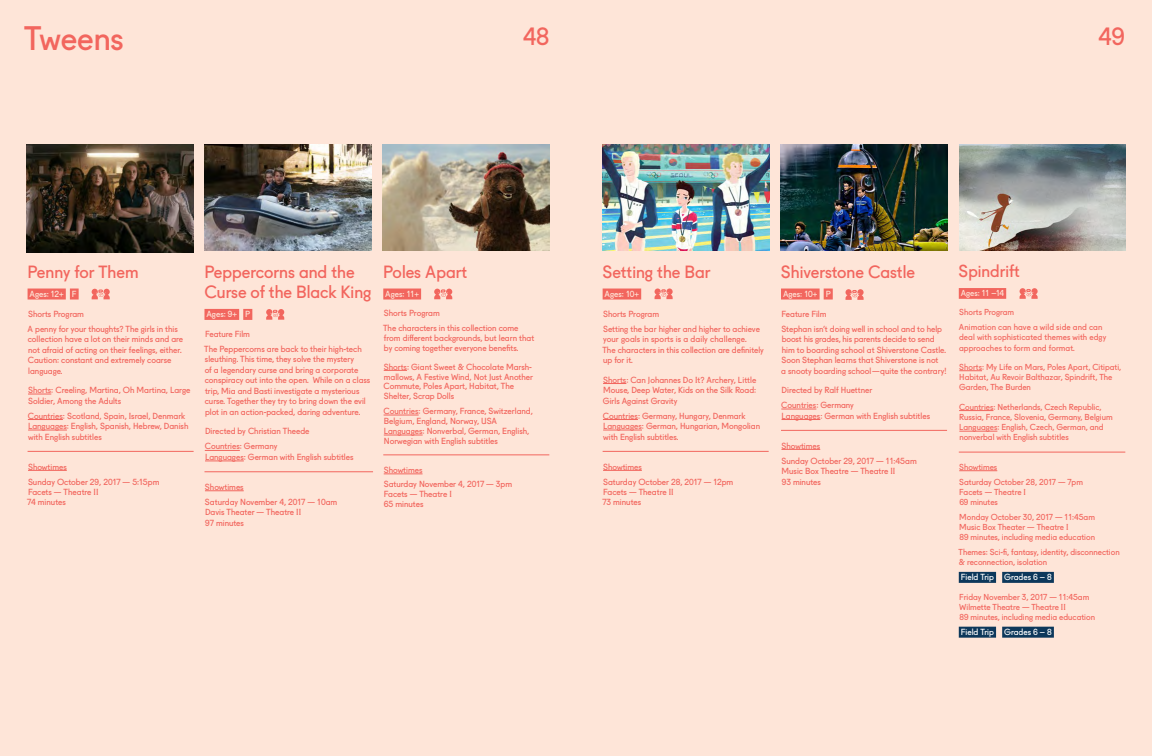
<style>
.page{position:relative;width:1152px;height:756px;background:#fee5d8}
.page>*{position:absolute;margin:0;border:0;box-sizing:border-box;transform-origin:0 0}
.t1{font:32.6px "Fugue";color:#f2665e}
.t2{font:24px "Fugue";color:#f2665e}
.t3{font:17px/20.4px "Fugue";color:#f2665e}
.t4{font:16.7px "Fugue";color:#f2665e}
.t5{font:8.5px/10.5px "Fugue";color:#f2665e}
.t6{font:8.5px "Fugue";color:#fee5d8}
.t7{font:8.5px "Fugue";color:#fff}
.t8{font:8.3px/10.3px "Fugue";color:#f2665e}
.t9{font:8.3px "Fugue";color:#fee5d8}
</style>
<div class="page">
<img style="left:204px;top:144px;width:167px;height:107px">
<img style="left:383px;top:144px;width:166px;height:107px">
<img style="left:27px;top:144px;width:167px;height:108px">
<div style="left:28px;top:289px;width:38px;height:11px;background:#f2665e"></div>
<div style="left:70px;top:289px;width:9px;height:11px;background:#f2665e"></div>
<svg style="left:28px;top:394px;width:23px;height:1px"></svg>
<hr style="left:28px;top:419px;width:35px;height:1px;background:#f2665e">
<hr style="left:28px;top:430px;width:39px;height:1px;background:#f2665e">
<hr style="left:28px;top:451px;width:166px;height:1px;background:#f2665e">
<hr style="left:28px;top:470px;width:39px;height:1px;background:#f2665e">
<div style="left:204px;top:309px;width:35px;height:11px;background:#f2665e"></div>
<div style="left:243px;top:309px;width:9px;height:11px;background:#f2665e"></div>
<hr style="left:205px;top:450px;width:35px;height:1px;background:#f2665e">
<hr style="left:205px;top:461px;width:39px;height:1px;background:#f2665e">
<hr style="left:204px;top:472px;width:169px;height:1px;background:#f2665e">
<hr style="left:205px;top:491px;width:39px;height:1px;background:#f2665e">
<svg style="left:266px;top:309px;width:18px;height:11px"></svg>
<div style="left:383px;top:289px;width:38px;height:11px;background:#f2665e"></div>
<svg style="left:384px;top:370px;width:23px;height:1px"></svg>
<hr style="left:384px;top:415px;width:35px;height:1px;background:#f2665e">
<hr style="left:384px;top:435px;width:39px;height:1px;background:#f2665e">
<hr style="left:383px;top:455px;width:166px;height:1px;background:#f2665e">
<hr style="left:384px;top:474px;width:39px;height:1px;background:#f2665e">
<svg style="left:434px;top:289px;width:18px;height:10px"></svg>
<img style="left:603px;top:144px;width:166px;height:107px">
<img style="left:781px;top:144px;width:166px;height:107px">
<div style="left:603px;top:289px;width:38px;height:11px;background:#f2665e"></div>
<svg style="left:603px;top:383px;width:23px;height:1px"></svg>
<hr style="left:603px;top:419px;width:35px;height:1px;background:#f2665e">
<hr style="left:603px;top:430px;width:39px;height:1px;background:#f2665e">
<hr style="left:603px;top:451px;width:166px;height:1px;background:#f2665e">
<hr style="left:603px;top:470px;width:39px;height:1px;background:#f2665e">
<svg style="left:655px;top:288px;width:18px;height:11px"></svg>
<div style="left:781px;top:289px;width:39px;height:11px;background:#f2665e"></div>
<div style="left:824px;top:289px;width:9px;height:11px;background:#f2665e"></div>
<hr style="left:781px;top:409px;width:35px;height:1px;background:#f2665e">
<hr style="left:782px;top:419px;width:38px;height:1px;background:#f2665e">
<hr style="left:781px;top:430px;width:166px;height:1px;background:#f2665e">
<hr style="left:781px;top:449px;width:39px;height:1px;background:#f2665e">
<svg style="left:846px;top:289px;width:18px;height:11px"></svg>
<svg style="left:92px;top:289px;width:18px;height:10px"></svg>
<img style="left:959px;top:144px;width:166px;height:107px">
<div style="left:959px;top:288px;width:47px;height:11px;background:#f2665e"></div>
<svg style="left:959px;top:371px;width:23px;height:1px"></svg>
<hr style="left:959px;top:410px;width:34px;height:1px;background:#f2665e">
<hr style="left:959px;top:431px;width:38px;height:1px;background:#f2665e">
<hr style="left:959px;top:452px;width:166px;height:1px;background:#f2665e">
<hr style="left:959px;top:471px;width:38px;height:1px;background:#f2665e">
<div style="left:959px;top:572px;width:37px;height:11px;background:#0d385b"></div>
<div style="left:1002px;top:572px;width:52px;height:11px;background:#0d385b"></div>
<div style="left:959px;top:627px;width:37px;height:11px;background:#0d385b"></div>
<div style="left:1002px;top:627px;width:52px;height:11px;background:#0d385b"></div>
<svg style="left:1020px;top:288px;width:18px;height:11px"></svg>
<h1 class="t1" style="left:24px;top:13px;width:101px">Tweens</h1>
<h2 class="t2" style="left:523px;top:18px;width:28px">48</h2>
<h2 class="t2" style="left:1099px;top:18px;width:28px">49</h2>
<h3 class="t3" style="left:28px;top:260px;width:112px">Penny for Them</h3>
<p class="t6" style="left:30px;top:287px;width:49px">Ages: 12+ F</p>
<p class="t5" style="left:28px;top:305px;width:152px;line-height:15px">Shorts Program<br>A penny for your thoughts? The girls in this</p>
<p class="t5" style="left:28px;top:333px;width:157px">collection have a lot on their minds and are not afraid of acting on their feelings, either.<br>Caution: constant and extremely coarse language.</p>
<p class="t5" style="left:28px;top:384px;width:164px">Shorts: Creeling, Martina, Oh Martina, Large<br>Soldier, Among the Adults</p>
<p class="t5" style="left:28px;top:409px;width:162px">Countries: Scotland, Spain, Israel, Denmark<br>Languages: English, Spanish, Hebrew, Danish with English subtitles</p>
<p class="t5" style="left:28px;top:458px;width:133px;line-height:15px">Showtimes<br>Sunday October 29, 2017 — 5:15pm</p>
<p class="t5" style="left:27px;top:486px;width:73px">Facets — Theatre II<br>74 minutes</p>
<h3 class="t3" style="left:204px;top:260px;width:169px">Peppercorns and the<br>Curse of the Black King</h3>
<p class="t6" style="left:207px;top:308px;width:45px">Ages: 9+ P</p>
<p class="t5" style="left:204px;top:326px;width:159px;line-height:15px">Feature Film<br>The Peppercorns are back to their high-tech</p>
<p class="t5" style="left:205px;top:353px;width:167px">sleuthing. This time, they solve the mystery<br>of a legendary curse and bring a corporate conspiracy out into the open. While on a class trip, Mia and Basti investigate a mysterious curse. Together they try to bring down the evil plot in an action-packed, daring adventure.</p>
<p class="t5" style="left:205px;top:423px;width:106px;line-height:15px">Directed by Christian Theede<br>Countries: Germany</p>
<p class="t5" style="left:205px;top:451px;width:150px">Languages: German with English subtitles</p>
<p class="t5" style="left:205px;top:479px;width:134px;line-height:15px">Showtimes<br>Saturday November 4, 2017 — 10am</p>
<p class="t5" style="left:205px;top:506px;width:98px">Davis Theater — Theatre II<br>97 minutes</p>
<h3 class="t3" style="left:383px;top:260px;width:85px">Poles Apart</h3>
<p class="t6" style="left:385px;top:287px;width:35px">Ages: 11+</p>
<p class="t5" style="left:383px;top:305px;width:137px;line-height:14.5px">Shorts Program<br>The characters in this collection come</p>
<p class="t5" style="left:384px;top:332px;width:152px;line-height:10px">from different backgrounds, but learn that by coming together everyone benefits.</p>
<p class="t5" style="left:384px;top:361px;width:151px;line-height:10px">Shorts: Giant Sweet &amp; Chocolate Marsh&shy;mallows, A Festive Wind, Not Just Another Commute, Poles Apart, Habitat, The Shelter, Scrap Dolls</p>
<p class="t5" style="left:384px;top:405px;width:151px;line-height:10px">Countries: Germany, France, Switzerland, Belgium, England, Norway, USA Languages: Nonverbal, German, English, Norwegian with English subtitles</p>
<p class="t5" style="left:384px;top:462px;width:130px;line-height:14.5px">Showtimes<br>Saturday November 4, 2017 — 3pm</p>
<p class="t5" style="left:384px;top:489px;width:70px;line-height:10px">Facets — Theatre I<br>65 minutes</p>
<h3 class="t3" style="left:602px;top:260px;width:110px">Setting the Bar</h3>
<p class="t6" style="left:605px;top:287px;width:36px">Ages: 10+</p>
<p class="t5" style="left:603px;top:305px;width:158px;line-height:15px">Shorts Program<br>Setting the bar higher and higher to achieve</p>
<p class="t5" style="left:602px;top:333px;width:163px">your goals in sports is a daily challenge.<br>The characters in this collection are definitely up for it.</p>
<p class="t5" style="left:603px;top:373px;width:155px;text-align:justify">Shorts: Can Johannes Do It? Archery, Little Mouse, Deep Water, Kids on the Silk Road:<br>Girls Against Gravity</p>
<p class="t5" style="left:603px;top:409px;width:159px">Countries: Germany, Hungary, Denmark<br>Languages: German, Hungarian, Mongolian with English subtitles.</p>
<p class="t5" style="left:603px;top:458px;width:132px;line-height:15px">Showtimes<br>Saturday October 28, 2017 — 12pm</p>
<p class="t5" style="left:602px;top:486px;width:73px">Facets — Theatre II<br>73 minutes</p>
<h3 class="t3" style="left:781px;top:260px;width:136px">Shiverstone Castle</h3>
<p class="t6" style="left:783px;top:287px;width:49px">Ages: 10+ P</p>
<p class="t5" style="left:781px;top:305px;width:162px;line-height:15px">Feature Film<br>Stephan isn’t doing well in school and to help</p>
<p class="t5" style="left:781px;top:333px;width:167px">boost his grades, his parents decide to send him to boarding school at Shiverstone Castle.<br>Soon Stephan learns that Shiverstone is not<br>a snooty boarding school— quite the contrary!</p>
<p class="t5" style="left:781px;top:382px;width:93px;line-height:15px">Directed by Ralf Huettner<br>Countries: Germany</p>
<p class="t5" style="left:782px;top:409px;width:150px">Languages: German with English subtitles</p>
<p class="t5" style="left:781px;top:437px;width:137px;line-height:15px">Showtimes<br>Sunday October 29, 2017 — 11:45am</p>
<p class="t5" style="left:782px;top:465px;width:115px">Music Box Theatre — Theatre II<br>93 minutes</p>
<h3 class="t4" style="left:959px;top:258px;width:63px">Spindrift</h3>
<p class="t9" style="left:961px;top:287px;width:45px">Ages: 11 –14</p>
<p class="t8" style="left:959px;top:304px;width:145px;line-height:14.7px">Shorts Program<br>Animation can have a wild side and can</p>
<p class="t8" style="left:959px;top:332px;width:149px">deal with sophisticated themes with edgy approaches to form and format.</p>
<p class="t8" style="left:959px;top:361px;width:164px">Shorts: My Life on Mars, Poles Apart, Citipati,<br>Habitat, Au Revoir Balthazar, Spindrift, The<br>Garden, The Burden</p>
<p class="t8" style="left:959px;top:401px;width:155px">Countries: Netherlands, Czech Republic, Russia, France, Slovenia, Germany, Belgium Languages: English, Czech, German, and nonverbal with English subtitles</p>
<p class="t8" style="left:959px;top:459px;width:125px;line-height:14.7px">Showtimes<br>Saturday October 28, 2017 — 7pm</p>
<p class="t8" style="left:959px;top:486px;width:68px">Facets — Theatre I<br>69 minutes</p>
<p class="t8" style="left:959px;top:511px;width:137px">Monday October 30, 2017 — 11:45am<br>Music Box Theater — Theatre I<br>89 minutes, including media education</p>
<p class="t8" style="left:959px;top:546px;width:163px">Themes: Sci-fi, fantasy, identity, disconnection &amp; reconnection, isolation</p>
<p class="t7" style="left:961px;top:571px;width:93px">Field Trip Grades 6 – 8</p>
<p class="t8" style="left:959px;top:591px;width:137px">Friday November 3, 2017 — 11:45am<br>Wilmette Theatre — Theatre II<br>89 minutes, including media education</p>
<p class="t7" style="left:961px;top:625px;width:93px">Field Trip Grades 6 – 8</p>
</div>
